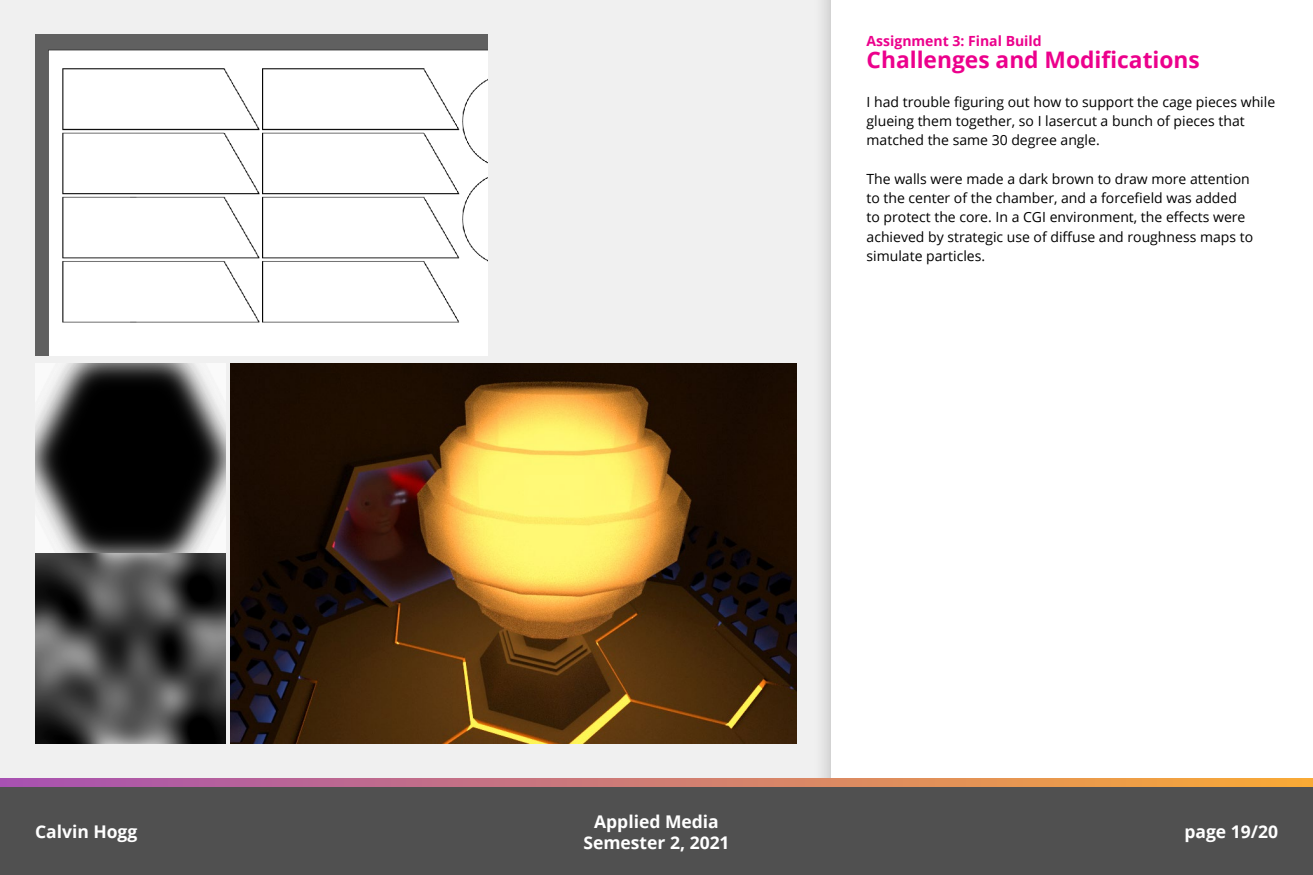
<style>
.page{position:relative;width:1313px;height:875px;background:#fff}
.page>*{position:absolute;margin:0;border:0;box-sizing:border-box;transform-origin:0 0}
.t1{font:700 22.75px "Open Sans";color:#ec008c}
.t2{font:700 17.5px/21px "Open Sans";color:#fff;text-align:center}
.Custom_style{font:14px/19.2px "Open Sans";color:#000}
.t3{font:700 14px "Open Sans";color:#ec008c}
</style>
<div class="page">
<div style="left:0;top:0;width:812px;height:779px;background:#f0f0f0"></div>
<div style="left:812px;top:0;width:500px;height:875px;background:#e5e5e5"></div>
<div style="left:831px;top:0;width:481px;height:875px;background:#fff"></div>
<svg style="left:0;top:779px;width:1312px;height:9px;background:#c1786f"></svg>
<div style="left:0;top:788px;width:1312px;height:87px;background:#505050"></div>
<img style="left:35px;top:35px;width:452px;height:321px">
<img style="left:230px;top:363px;width:566px;height:381px">
<img style="left:35px;top:363px;width:190px;height:381px">
<p class="t2" style="left:35px;top:821px;width:104px">Calvin Hogg</p>
<p class="t3" style="left:866px;top:31px;width:177px">Assignment 3: Final Build</p>
<p class="t1" style="left:866px;top:44px;width:335px">Challenges and Modifications</p>
<p class="Custom_style" style="left:866px;top:92px;width:410px">I had trouble figuring out how to support the cage pieces while glueing them together, so I lasercut a bunch of pieces that matched the same 30 degree angle.</p>
<p class="Custom_style" style="left:866px;top:169px;width:388px">The walls were made a dark brown to draw more attention to the center of the chamber, and a forcefield was added to protect the core. In a CGI environment, the effects were achieved by strategic use of diffuse and roughness maps to simulate particles.</p>
<p class="t2" style="left:583px;top:810px;width:148px">Applied Media<br>Semester 2, 2021</p>
<p class="t2" style="left:1184px;top:821px;width:95px">page 19/20</p>
</div>
